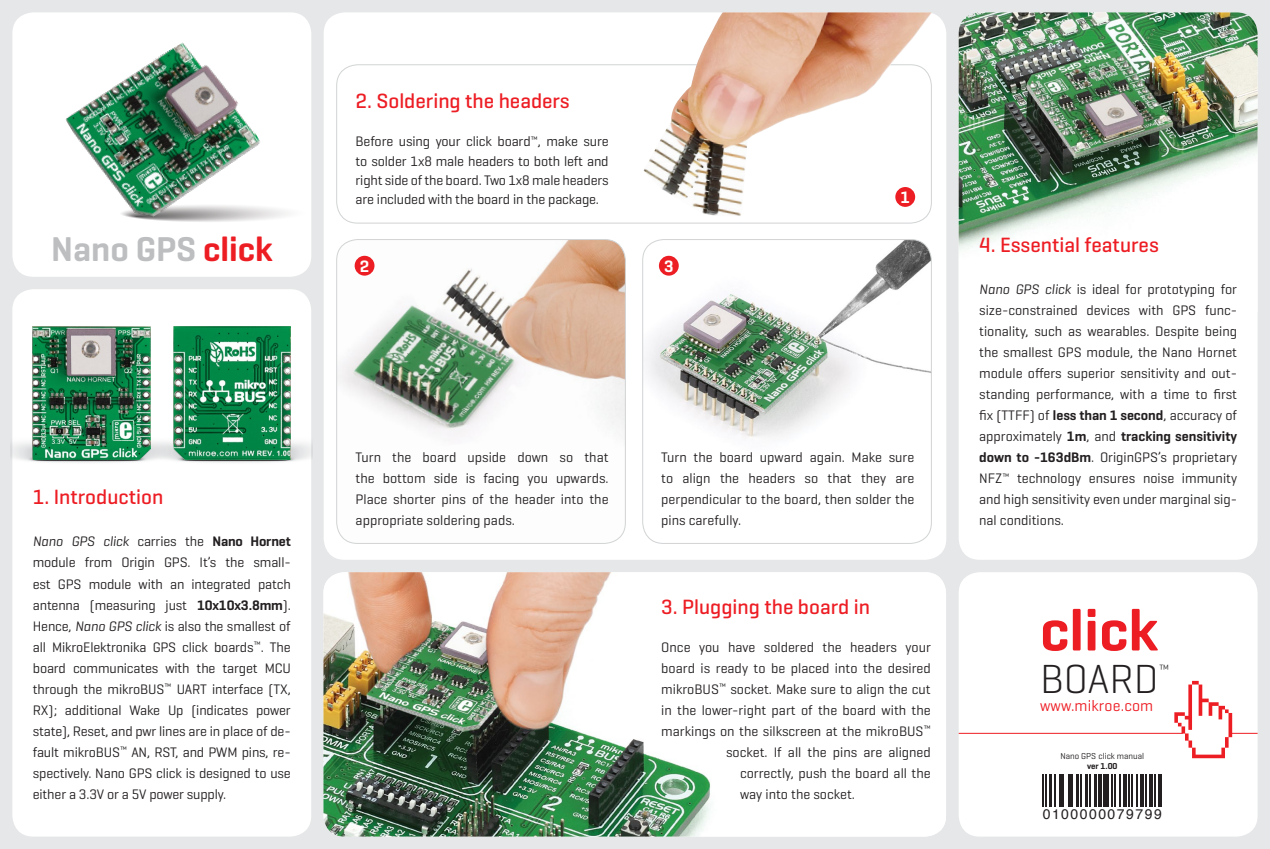
<style>
.page{position:relative;width:1270px;height:849px;background:#fff}
.page>*{position:absolute;margin:0;border:0;box-sizing:border-box;transform-origin:0 0}
.t1{font:600 59.5px "Geogrotesque";color:#ed1d24}
.t2{font:300 41.3px "Geogrotesque";color:#231f20}
.t3{font:600 35px "Geogrotesque";color:#bcbec0}
.t4{font:500 21px "Geogrotesque";color:#ed1d24}
.t5{font:600 16.8px "Geogrotesque";color:#fff}
.t6{font:15.75px "Geogrotesque";letter-spacing:.01em;color:#ed1d24}
.t7{font:14px/21px "Geogrotesque";color:#231f20;text-align:justify}
.t8{font:14px "Helvetica";letter-spacing:.105em;color:#231f20}
.t9{font:300 12.25px "Geogrotesque";color:#231f20}
.t10{font:8.75px "Geogrotesque";color:#231f20}
.t11{font:600 8.75px "Geogrotesque";color:#231f20}
.s1{color:#ed1d24}
.s2{font-style:italic}
.s3{font-weight:600}
</style>
<div class="page">
<div style="left:0;top:0;width:1270px;height:848px;background:#e6e7e8"></div>
<div style="left:959px;top:12px;width:299px;height:547px;background:#fff;border-radius:21px"></div>
<img style="left:959px;top:12px;width:299px;height:238px">
<div style="left:12px;top:12px;width:299px;height:265px;background:#fff;border-radius:21px"></div>
<div style="left:12px;top:289px;width:299px;height:547px;background:#fff;border-radius:21px"></div>
<div style="left:324px;top:12px;width:622px;height:547px;background:#fff;border-radius:21px"></div>
<img style="left:323px;top:572px;width:623px;height:264px">
<img style="left:337px;top:239px;width:288px;height:304px">
<div style="left:336px;top:239px;width:290px;height:304px;border:1px solid #d1d3d4;border-radius:21px"></div>
<img style="left:644px;top:239px;width:286px;height:198px">
<div style="left:642px;top:239px;width:290px;height:304px;border:1px solid #d1d3d4;border-radius:21px"></div>
<div style="left:336px;top:64px;width:596px;height:159px;border:1px solid #d1d3d4;border-radius:21px"></div>
<div style="left:355px;top:256px;width:19px;height:19px;background:#ed1d24;border-radius:50%"></div>
<div style="left:659px;top:256px;width:20px;height:19px;background:#ed1d24;border-radius:50%"></div>
<div style="left:959px;top:572px;width:299px;height:264px;background:#fff;border-radius:21px"></div>
<hr style="left:959px;top:732px;width:224px;height:1px;background:#ed1d24">
<img style="left:643px;top:12px;width:289px;height:204px">
<div style="left:895px;top:187px;width:20px;height:20px;background:#ed1d24;border-radius:50%"></div>
<svg style="left:1174px;top:680px;width:84px;height:78px"></svg>
<svg style="left:266px;top:208px;width:21px;height:11px"></svg>
<img style="left:65px;top:42px;width:201px;height:180px">
<img style="left:11px;top:434px;width:120px;height:29px">
<img style="left:131px;top:434px;width:180px;height:29px">
<img style="left:33px;top:326px;width:117px;height:133px">
<img style="left:173px;top:326px;width:118px;height:133px">
<hr style="left:1043px;top:773px;width:1px;height:32px;background:#231f20">
<hr style="left:1045px;top:773px;width:1px;height:32px;background:#231f20">
<hr style="left:1049px;top:773px;width:2px;height:32px;background:#231f20">
<hr style="left:1054px;top:773px;width:1px;height:32px;background:#231f20">
<hr style="left:1059px;top:773px;width:3px;height:32px;background:#231f20">
<hr style="left:1063px;top:773px;width:1px;height:32px;background:#231f20">
<hr style="left:1068px;top:773px;width:2px;height:32px;background:#231f20">
<hr style="left:1072px;top:773px;width:1px;height:32px;background:#231f20">
<hr style="left:1077px;top:773px;width:2px;height:32px;background:#231f20">
<hr style="left:1080px;top:773px;width:2px;height:32px;background:#231f20">
<hr style="left:1085px;top:773px;width:3px;height:32px;background:#231f20">
<hr style="left:1089px;top:773px;width:1px;height:32px;background:#231f20">
<hr style="left:1094px;top:773px;width:3px;height:32px;background:#231f20">
<hr style="left:1098px;top:773px;width:1px;height:32px;background:#231f20">
<hr style="left:1100px;top:773px;width:2px;height:32px;background:#231f20">
<hr style="left:1103px;top:773px;width:1px;height:32px;background:#231f20">
<hr style="left:1105px;top:773px;width:4px;height:32px;background:#231f20">
<hr style="left:1112px;top:773px;width:1px;height:32px;background:#231f20">
<hr style="left:1114px;top:773px;width:1px;height:32px;background:#231f20">
<hr style="left:1119px;top:773px;width:1px;height:32px;background:#231f20">
<hr style="left:1123px;top:773px;width:4px;height:32px;background:#231f20">
<hr style="left:1128px;top:773px;width:1px;height:32px;background:#231f20">
<hr style="left:1132px;top:773px;width:1px;height:32px;background:#231f20">
<hr style="left:1137px;top:773px;width:1px;height:32px;background:#231f20">
<hr style="left:1140px;top:773px;width:4px;height:32px;background:#231f20">
<hr style="left:1145px;top:773px;width:2px;height:32px;background:#231f20">
<hr style="left:1149px;top:773px;width:4px;height:32px;background:#231f20">
<hr style="left:1154px;top:773px;width:2px;height:32px;background:#231f20">
<hr style="left:1158px;top:773px;width:1px;height:32px;background:#231f20">
<hr style="left:1161px;top:773px;width:1px;height:32px;background:#231f20">
<h3 class="t3" style="left:51px;top:227px;width:223px">Nano GPS <span class="s1">click</span></h3>
<h3 class="t4" style="left:33px;top:484px;width:132px">1. Introduction</h3>
<p class="t7" style="left:33px;top:530px;width:259px"><span class="s2">Nano GPS click</span> carries the <span class="s3">Nano Hornet </span>module from Origin GPS. It’s the small&shy;est GPS module with an integrated patch antenna (measuring just <span class="s3">10x10x3.8mm</span>).<br>Hence, <span class="s2">Nano GPS click</span> is also the smallest of all MikroElektronika GPS click boards<sup>™</sup>. The board communicates with the target MCU through the mikroBUS<sup>™</sup> UART interface (TX, RX); additional Wake Up (indicates power state), Reset, and pwr lines are in place of de&shy;fault mikroBUS<sup>™</sup> AN, RST, and PWM pins, re&shy;spectively. Nano GPS click is designed to use either a 3.3V or a 5V power supply.</p>
<h3 class="t4" style="left:356px;top:87px;width:216px">2. Soldering the headers</h3>
<p class="t7" style="left:356px;top:131px;width:254px;line-height:19.2px">Before using your click board<sup>™</sup>, make sure to solder 1x8 male headers to both left and right side of the board. Two 1x8 male headers are included with the board in the package.</p>
<p class="t5" style="left:360px;top:255px;width:11px">2</p>
<p class="t5" style="left:664px;top:255px;width:11px">3</p>
<p class="t5" style="left:900px;top:187px;width:11px">1</p>
<p class="t7" style="left:356px;top:446px;width:254px">Turn the board upside down so that the bottom side is facing you upwards.<br>Place shorter pins of the header into the appropriate soldering pads.</p>
<p class="t7" style="left:661px;top:446px;width:255px">Turn the board upward again. Make sure to align the headers so that they are perpendicular to the board, then solder the pins carefully.</p>
<h3 class="t4" style="left:661px;top:593px;width:210px">3. Plugging the board in</h3>
<p class="t7" style="left:661px;top:635px;width:271px">Once you have soldered the headers your</p>
<p class="t7" style="left:661px;top:656px;width:271px">board is ready to be placed into the desired</p>
<p class="t7" style="left:661px;top:677px;width:271px">mikroBUS<sup>™</sup> socket. Make sure to align the cut</p>
<p class="t7" style="left:661px;top:698px;width:271px">in the lower-right part of the board with the</p>
<p class="t7" style="left:661px;top:719px;width:271px">markings on the silkscreen at the mikroBUS<sup>™</sup></p>
<p class="t7" style="left:726px;top:740px;width:206px">socket. If all the pins are aligned</p>
<p class="t7" style="left:740px;top:761px;width:192px">correctly, push the board all the</p>
<p class="t7" style="left:740px;top:782px;width:117px">way into the socket.</p>
<h3 class="t4" style="left:979px;top:232px;width:181px">4. Essential features</h3>
<p class="t7" style="left:979px;top:278px;width:259px"><span class="s2">Nano GPS click</span> is ideal for prototyping for size-constrained devices with GPS func&shy;tionality, such as wearables. Despite being the smallest GPS module, the Nano Hornet module offers superior sensitivity and out&shy;standing performance, with a time to first fix (TTFF) of <span class="s3">less than 1 second</span>, accuracy of approximately <span class="s3">1m</span>, and <span class="s3">tracking sensitivity down to -163dBm</span>. OriginGPS’s proprietary NFZ<sup>™</sup> technology ensures noise immunity and high sensitivity even under marginal sig&shy;nal conditions.</p>
<h1 class="t1" style="left:1040px;top:593px;width:119px">click</h1>
<h2 class="t2" style="left:1040px;top:652px;width:120px">BOARD</h2>
<p class="t9" style="left:1158px;top:661px;width:12px">™</p>
<p class="t6" style="left:1040px;top:696px;width:115px">www.mikroe.com</p>
<p class="t10" style="left:1060px;top:750px;width:85px">Nano GPS click manual</p>
<p class="t11" style="left:1087px;top:760px;width:32px">ver 1.00</p>
<p class="t8" style="left:1043px;top:803px;width:120px">0100000079799</p>
</div>
